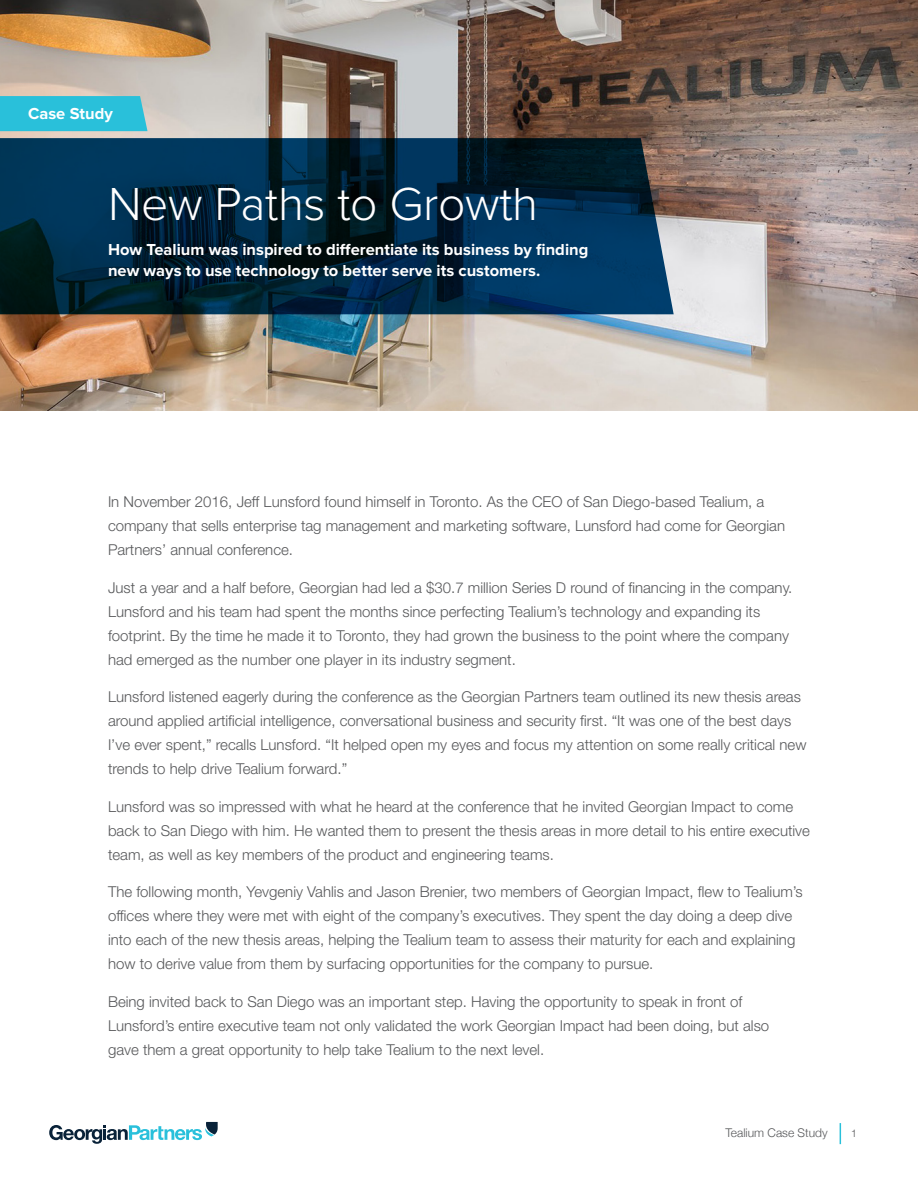
<style>
.page{position:relative;width:918px;height:1188px;background:#fff}
.page>*{position:absolute;margin:0;border:0;box-sizing:border-box;transform-origin:0 0}
.t1{font:300 48px "Proxima Nova";letter-spacing:-.005em;color:#fff}
.Subhead{font:700 16.5px/21px "Proxima Nova";color:#fff}
.t2{font:300 15px/24px "Helvetica Neue LT Std";color:#57585a}
.t3{font:300 12px "Helvetica Neue";color:#57585a}
.t4{font:300 10.5px "Helvetica Neue";color:#57585a}
</style>
<div class="page">
<svg style="left:49px;top:1122px;width:169px;height:22px"></svg>
<svg style="left:840px;top:1123px;width:1px;height:21px"></svg>
<img style="left:0;top:0;width:918px;height:410px">
<svg style="left:0;top:138px;width:674px;height:176px;background:#042a44"></svg>
<div style="left:0;top:96px;width:148px;height:35px;background:#29c0da"></div>
<p class="Subhead" style="left:28px;top:103px;width:86px">Case Study</p>
<p class="t1" style="left:108px;top:182px;width:432px">New Paths to Growth</p>
<p class="Subhead" style="left:108px;top:239px;width:482px">How Tealium was inspired to differentiate its business by finding new ways to use technology to better serve its customers.</p>
<p class="t2" style="left:108px;top:490px;width:679px">In November 2016, Jeff Lunsford found himself in Toronto. As the CEO of San Diego-based Tealium, a company that sells enterprise tag management and marketing software, Lunsford had come for Georgian<br>Partners’ annual conference.</p>
<p class="t2" style="left:108px;top:575px;width:686px">Just a year and a half before, Georgian had led a $30.7 million Series D round of financing in the company.<br>Lunsford and his team had spent the months since perfecting Tealium’s technology and expanding its footprint. By the time he made it to Toronto, they had grown the business to the point where the company had emerged as the number one player in its industry segment.</p>
<p class="t2" style="left:108px;top:685px;width:700px">Lunsford listened eagerly during the conference as the Georgian Partners team outlined its new thesis areas around applied artificial intelligence, conversational business and security first. “It was one of the best days I’ve ever spent,” recalls Lunsford. “It helped open my eyes and focus my attention on some really critical new trends to help drive Tealium forward.”</p>
<p class="t2" style="left:108px;top:794px;width:704px">Lunsford was so impressed with what he heard at the conference that he invited Georgian Impact to come back to San Diego with him. He wanted them to present the thesis areas in more detail to his entire executive team, as well as key members of the product and engineering teams.</p>
<p class="t2" style="left:108px;top:880px;width:696px">The following month, Yevgeniy Vahlis and Jason Brenier, two members of Georgian Impact, flew to Tealium’s offices where they were met with eight of the company’s executives. They spent the day doing a deep dive into each of the new thesis areas, helping the Tealium team to assess their maturity for each and explaining how to derive value from them by surfacing opportunities for the company to pursue.</p>
<p class="t2" style="left:108px;top:989px;width:663px">Being invited back to San Diego was an important step. Having the opportunity to speak in front of<br>Lunsford’s entire executive team not only validated the work Georgian Impact had been doing, but also gave them a great opportunity to help take Tealium to the next level.</p>
<p class="t3" style="left:726px;top:1123px;width:104px">Tealium Case Study</p>
<p class="t4" style="left:851px;top:1125px;width:7px">1</p>
</div>
